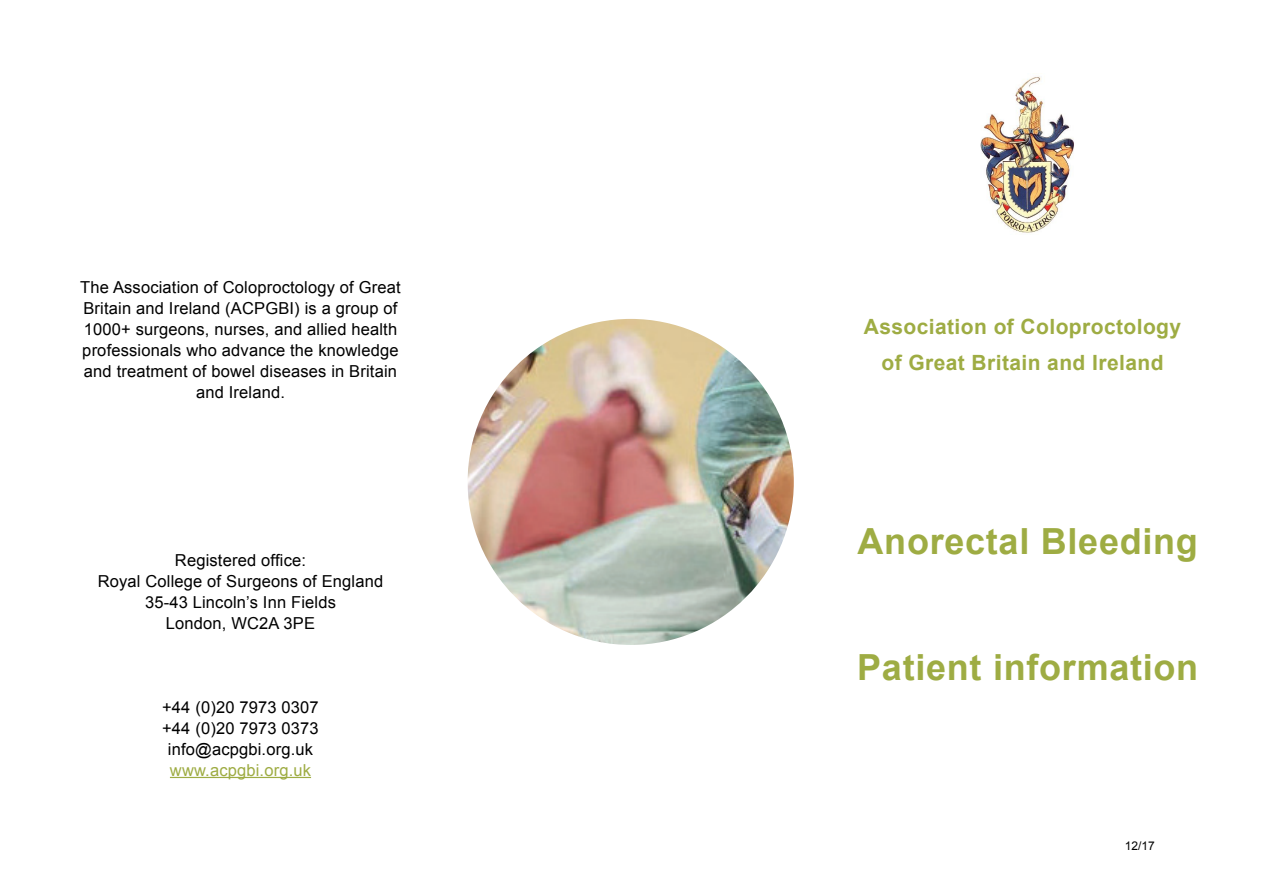
<style>
.page{position:relative;width:1263px;height:893px;background:#fff}
.page>*{position:absolute;margin:0;border:0;box-sizing:border-box;transform-origin:0 0}
.t1{font:700 36px "Arial";letter-spacing:.02em;color:#9eac43}
.t2{font:700 21px/36px "Arial";letter-spacing:.02em;color:#9eac43;text-align:center}
.t3{font:16.5px/21px "Arial";letter-spacing:.01em;color:#000;text-align:center}
.t4{font:16.5px "Arial";letter-spacing:.01em;color:#9eac43}
.t5{font:12px "Arial";color:#000}
</style>
<div class="page">
<hr style="left:170px;top:777px;width:141px;height:1px;background:#9eac43">
<img style="left:468px;top:319px;width:326px;height:326px;border-radius:163px">
<img style="left:980px;top:76px;width:94px;height:157px">
<p class="t3" style="left:80px;top:277px;width:322px">The Association of Coloproctology of Great Britain and Ireland (ACPGBI) is a group of 1000+ surgeons, nurses, and allied health professionals who advance the knowledge and treatment of bowel diseases in Britain and Ireland.</p>
<p class="t3" style="left:98px;top:550px;width:287px">Registered office:<br>Royal College of Surgeons of England<br>35-43 Lincoln’s Inn Fields<br>London, WC2A 3PE</p>
<p class="t3" style="left:162px;top:697px;width:158px">+44 (0)20 7973 0307 +44 (0)20 7973 0373 info@acpgbi.org.uk</p>
<p class="t4" style="left:170px;top:759px;width:143px">www.acpgbi.org.uk</p>
<p class="t2" style="left:864px;top:309px;width:319px">Association of Coloproctology of Great Britain and Ireland</p>
<h1 class="t1" style="left:857px;top:517px;width:342px">Anorectal Bleeding</h1>
<h1 class="t1" style="left:857px;top:643px;width:342px">Patient information</h1>
<p class="t5" style="left:1125px;top:838px;width:32px">12/17</p>
</div>
